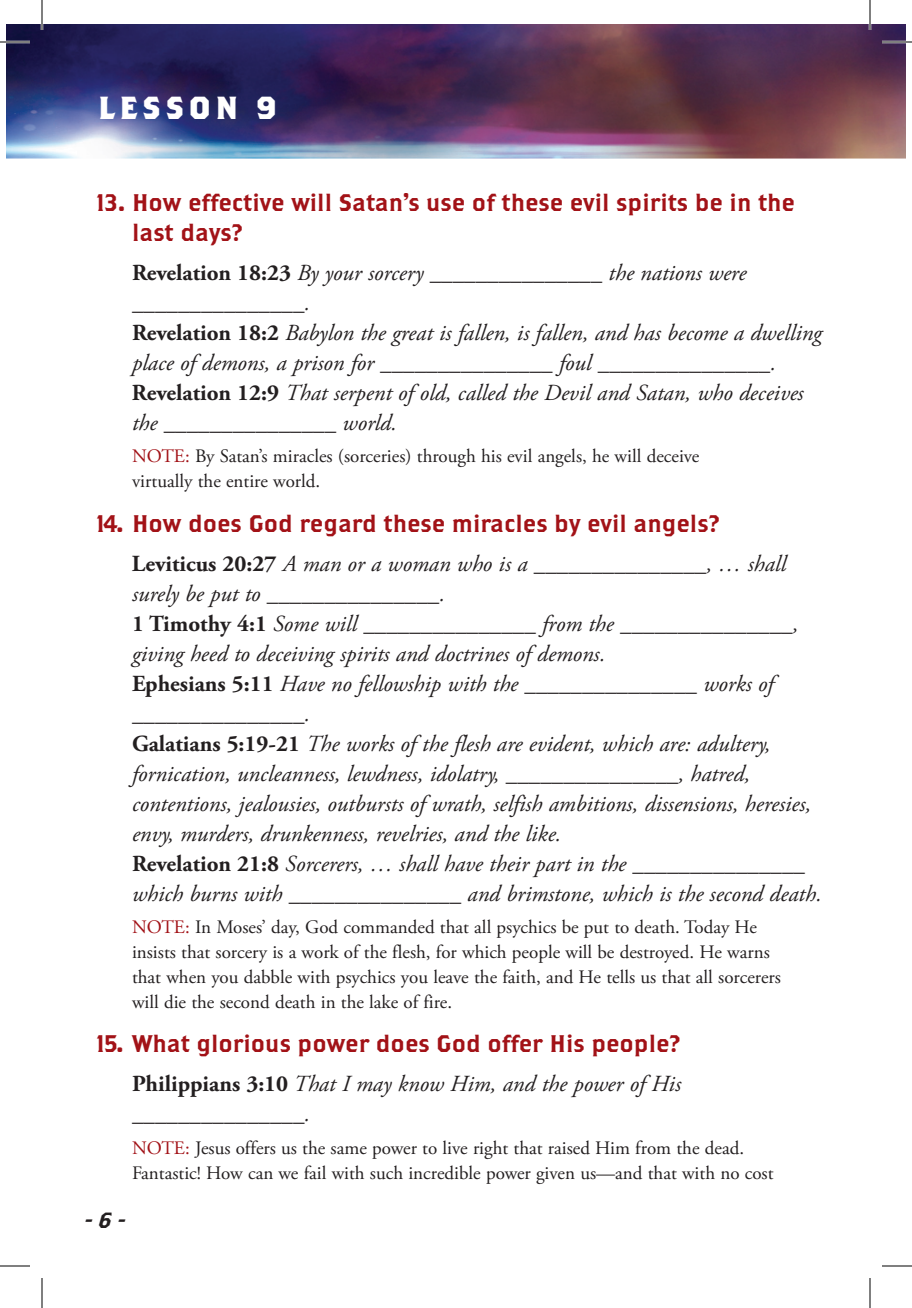
<style>
.page{position:relative;width:912px;height:1308px;background:#fff}
.page>*{position:absolute;margin:0;border:0;box-sizing:border-box;transform-origin:0 0}
.t1{font:700 31.8px "Brothers OT";letter-spacing:.15em;color:#fff}
.QUESTION{font:24px/30px "Brothers OT";color:#a21217}
.VERSES{font:italic 23px/30px "Adobe Garamond Pro";color:#231f20}
.t2{font:22px "Brothers OT Super Slant";color:#231f20}
.NOTE{font:19px/25px "Adobe Garamond Pro";color:#231f20}
.s1{font-weight:700;font-style:normal}
.s2{color:#a21217}
</style>
<div class="page">
<img style="left:6px;top:24px;width:900px;height:134px">
<hr style="left:0;top:41px;width:30px;height:2px;background:#fff">
<hr style="left:882px;top:41px;width:30px;height:2px;background:#fff">
<hr style="left:41px;top:0;width:2px;height:30px;background:#fff">
<hr style="left:869px;top:0;width:2px;height:30px;background:#fff">
<hr style="left:0;top:42px;width:30px;height:1px;background:#000">
<hr style="left:882px;top:42px;width:30px;height:1px;background:#000">
<hr style="left:0;top:1266px;width:30px;height:1px;background:#000">
<hr style="left:882px;top:1266px;width:30px;height:1px;background:#000">
<hr style="left:42px;top:0;width:1px;height:30px;background:#000">
<hr style="left:42px;top:1278px;width:1px;height:30px;background:#000">
<hr style="left:870px;top:0;width:1px;height:30px;background:#000">
<hr style="left:870px;top:1278px;width:1px;height:30px;background:#000">
<p class="t1" style="left:98px;top:93px;width:180px">LESSON 9</p>
<p class="QUESTION" style="left:132px;top:189px;width:664px;text-indent:-36px">13. How effective will Satan’s use of these evil spirits be in the last days?</p>
<p class="VERSES" style="left:132px;top:259px;width:616px"><span class="s1">Revelation 18:23</span> By your sorcery _______________ the nations were _______________.</p>
<p class="VERSES" style="left:132px;top:319px;width:692px"><span class="s1">Revelation 18:2</span> Babylon the great is fallen, is fallen, and has become a dwelling place of demons, a prison for _______________ foul _______________.</p>
<p class="VERSES" style="left:132px;top:379px;width:673px"><span class="s1">Revelation 12:9</span> That serpent of old, called the Devil and Satan, who deceives the _______________ world.</p>
<p class="NOTE" style="left:132px;top:445px;width:569px"><span class="s2">NOTE:</span> By Satan’s miracles (sorceries) through his evil angels, he will deceive virtually the entire world.</p>
<p class="QUESTION" style="left:96px;top:510px;width:625px">14. How does God regard these miracles by evil angels?</p>
<p class="VERSES" style="left:132px;top:549px;width:656px"><span class="s1">Leviticus 20:27</span> A man or a woman who is a _______________, … shall surely be put to _______________.</p>
<p class="VERSES" style="left:132px;top:609px;width:668px"><span class="s1">1 Timothy 4:1</span> Some will _______________ from the _______________, giving heed to deceiving spirits and doctrines of demons.</p>
<p class="VERSES" style="left:132px;top:669px;width:643px"><span class="s1">Ephesians 5:11</span> Have no fellowship with the _______________ works of _______________.</p>
<p class="VERSES" style="left:132px;top:729px;width:681px"><span class="s1">Galatians 5:19-21</span> The works of the flesh are evident, which are: adultery, fornication, uncleanness, lewdness, idolatry, _______________, hatred, contentions, jealousies, outbursts of wrath, selfish ambitions, dissensions, heresies, envy, murders, drunkenness, revelries, and the like.</p>
<p class="VERSES" style="left:132px;top:849px;width:691px"><span class="s1">Revelation 21:8</span> Sorcerers, … shall have their part in the _______________ which burns with _______________ and brimstone, which is the second death.</p>
<p class="NOTE" style="left:132px;top:915px;width:650px"><span class="s2">NOTE:</span> In Moses’ day, God commanded that all psychics be put to death. Today He insists that sorcery is a work of the flesh, for which people will be destroyed. He warns that when you dabble with psychics you leave the faith, and He tells us that all sorcerers will die the second death in the lake of fire.</p>
<p class="QUESTION" style="left:96px;top:1030px;width:586px">15. What glorious power does God offer His people?</p>
<p class="VERSES" style="left:132px;top:1070px;width:551px"><span class="s1">Philippians 3:10</span> That I may know Him, and the power of His _______________.</p>
<p class="NOTE" style="left:132px;top:1136px;width:643px"><span class="s2">NOTE:</span> Jesus offers us the same power to live right that raised Him from the dead.<br>Fantastic! How can we fail with such incredible power given us—and that with no cost</p>
<p class="t2" style="left:85px;top:1210px;width:42px">- 6 -</p>
</div>
